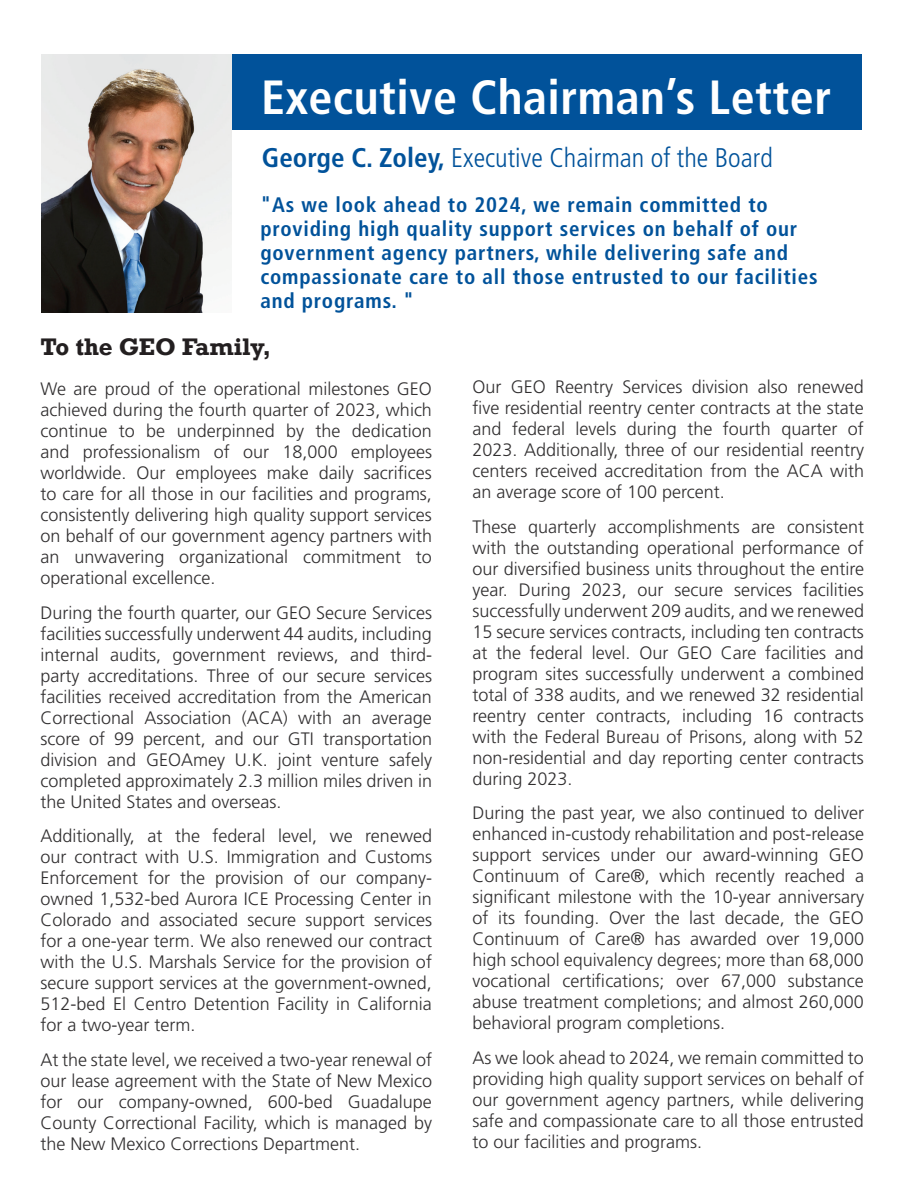
<style>
.page{position:relative;width:918px;height:1188px;background:#fff}
.page>*{position:absolute;margin:0;border:0;box-sizing:border-box;transform-origin:0 0}
.t1{font:700 condensed 48px "Frutiger LT Std";letter-spacing:.01em;color:#fff}
.t2{font:300 condensed 27px "Frutiger LT Std";color:#01529a}
.t3{font:700 22.5px "Rockwell";letter-spacing:-.005em;color:#231f20}
._2nd_paragraph_style{font:700 condensed 21px/24px "Frutiger LT Std";letter-spacing:.04em;color:#01529a}
._2nd_paragraph_style-2{font:300 18px/21px "Frutiger LT Std";color:#312f30;text-align:justify}
.s1{font-weight:700}
</style>
<div class="page">
<div style="left:231px;top:54px;width:630px;height:76px;background:#01529a"></div>
<img style="left:41px;top:54px;width:190px;height:258px">
<p class="t1" style="left:261px;top:69px;width:572px">Executive Chairman’s Letter</p>
<p class="t2" style="left:262px;top:142px;width:513px"><span class="s1">George C. Zoley,</span> Executive Chairman of the Board</p>
<p class="_2nd_paragraph_style" style="left:260px;top:193px;width:559px">"As we look ahead to 2024, we remain committed to providing high quality support services on behalf of our government agency partners, while delivering safe and compassionate care to all those entrusted to our facilities and programs. "</p>
<p class="t3" style="left:40px;top:332px;width:232px">To the GEO Family,</p>
<p class="_2nd_paragraph_style-2" style="left:40px;top:379px;width:393px">We are proud of the operational milestones GEO achieved during the fourth quarter of 2023, which continue to be underpinned by the dedication and professionalism of our 18,000 employees worldwide. Our employees make daily sacrifices to care for all those in our facilities and programs, consistently delivering high quality support services on behalf of our government agency partners with an unwavering organizational commitment to operational excellence.</p>
<p class="_2nd_paragraph_style-2" style="left:40px;top:602px;width:393px">During the fourth quarter, our GEO Secure Services facilities successfully underwent 44 audits, including internal audits, government reviews, and third&shy;party accreditations. Three of our secure services facilities received accreditation from the American Correctional Association (ACA) with an average score of 99 percent, and our GTI transportation division and GEOAmey U.K. joint venture safely completed approximately 2.3 million miles driven in the United States and overseas.</p>
<p class="_2nd_paragraph_style-2" style="left:40px;top:826px;width:393px">Additionally, at the federal level, we renewed our contract with U.S. Immigration and Customs Enforcement for the provision of our company&shy;owned 1,532-bed Aurora ICE Processing Center in Colorado and associated secure support services for a one-year term. We also renewed our contract with the U.S. Marshals Service for the provision of secure support services at the government-owned, 512-bed El Centro Detention Facility in California for a two-year term.</p>
<p class="_2nd_paragraph_style-2" style="left:40px;top:1049px;width:393px">At the state level, we received a two-year renewal of our lease agreement with the State of New Mexico for our company-owned, 600-bed Guadalupe County Correctional Facility, which is managed by the New Mexico Corrections Department.</p>
<p class="_2nd_paragraph_style-2" style="left:472px;top:377px;width:393px">Our GEO Reentry Services division also renewed five residential reentry center contracts at the state and federal levels during the fourth quarter of 2023. Additionally, three of our residential reentry centers received accreditation from the ACA with an average score of 100 percent.</p>
<p class="_2nd_paragraph_style-2" style="left:472px;top:516px;width:393px">These quarterly accomplishments are consistent with the outstanding operational performance of our diversified business units throughout the entire year. During 2023, our secure services facilities successfully underwent 209 audits, and we renewed 15 secure services contracts, including ten contracts at the federal level. Our GEO Care facilities and program sites successfully underwent a combined total of 338 audits, and we renewed 32 residential reentry center contracts, including 16 contracts with the Federal Bureau of Prisons, along with 52 non-residential and day reporting center contracts during 2023.</p>
<p class="_2nd_paragraph_style-2" style="left:472px;top:803px;width:393px">During the past year, we also continued to deliver enhanced in-custody rehabilitation and post-release support services under our award-winning GEO Continuum of Care®, which recently reached a significant milestone with the 10-year anniversary of its founding. Over the last decade, the GEO Continuum of Care® has awarded over 19,000 high school equivalency degrees; more than 68,000 vocational certifications; over 67,000 substance abuse treatment completions; and almost 260,000 behavioral program completions.</p>
<p class="_2nd_paragraph_style-2" style="left:472px;top:1047px;width:393px">As we look ahead to 2024, we remain committed to providing high quality support services on behalf of our government agency partners, while delivering safe and compassionate care to all those entrusted to our facilities and programs.</p>
</div>
